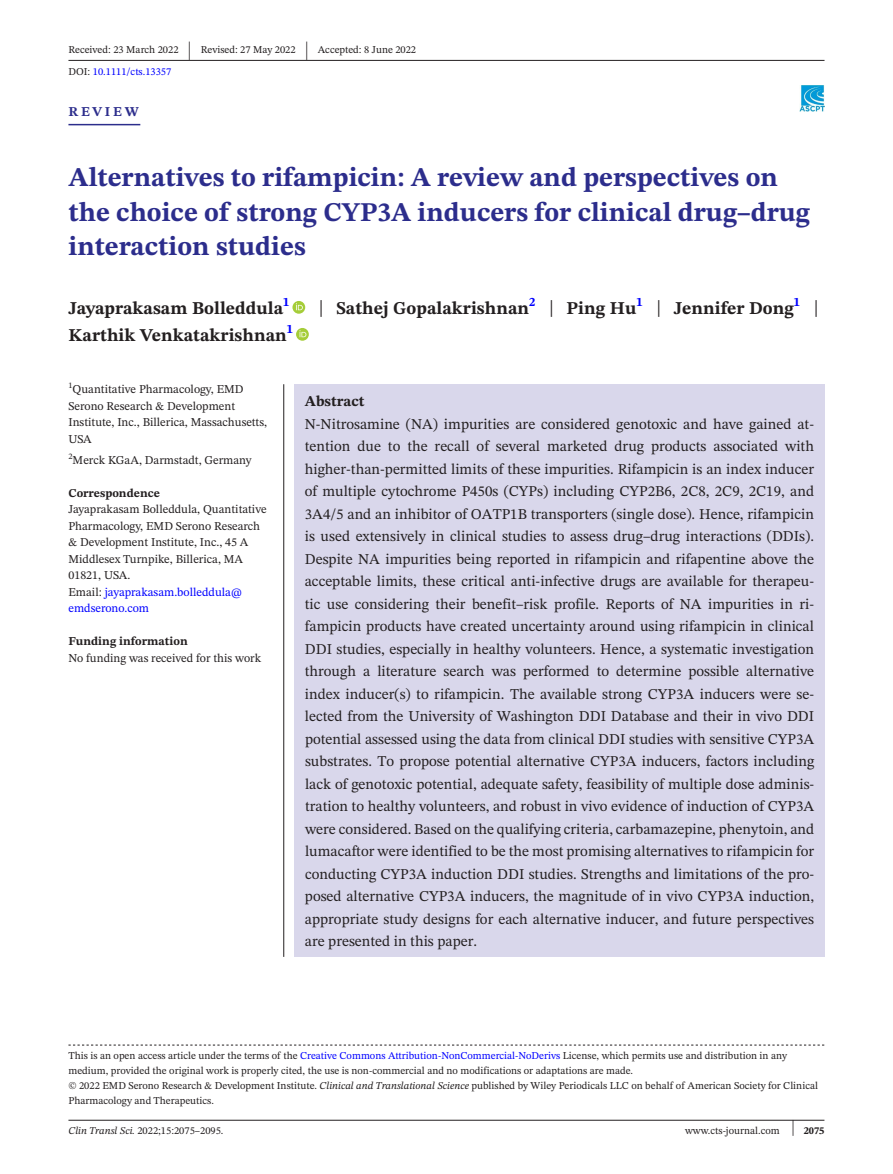
<style>
.page{position:relative;width:893px;height:1174px;background:#fff}
.page>*{position:absolute;margin:0;border:0;box-sizing:border-box;transform-origin:0 0}
.t1{font:700 27px/34.5px "STIX Two Text";color:#2c2d8c}
.t2{font:25.65px "STIX Two Text";color:#231f20;scale:.49 1}
.t3{font:700 18px "STIX Two Text";color:#231f20}
.t4{font:15px/22.5px "STIX Two Text";color:#231f20;text-align:justify}
.t5{font:700 15px "STIX Two Text";color:#231f20}
.t6{font:700 13.5px "STIX Two Text";letter-spacing:.2em;color:#2c2d8c}
.t7{font:12px/16.5px "STIX Two Text";color:#231f20}
.t8{font:700 12px "STIX Two Text";color:#231f20}
.t9{font:10.5px/15px "STIX Two Text";color:#231f20}
.t10{font:10.5px "STIX Two Text";color:#00f}
.s1{color:#231f20}
.s2{font-weight:400;font-size:23.4px}
.s3{color:#00f}
.s4{font-style:italic}
.s5{font-size:22.2px}
.s6{font-weight:700}
</style>
<div class="page">
<hr style="left:68px;top:1119px;width:756px;height:1px;background:#231f20">
<img style="left:799px;top:85px;width:25px;height:26px">
<hr style="left:68px;top:60px;width:756px;height:1px;background:#231f20">
<hr style="left:68px;top:124px;width:72px;height:1px;background:#2c2d8c">
<svg style="left:292px;top:301px;width:13px;height:13px"></svg>
<svg style="left:296px;top:303px;width:7px;height:7px"></svg>
<svg style="left:296px;top:328px;width:13px;height:13px"></svg>
<svg style="left:299px;top:330px;width:7px;height:7px"></svg>
<svg style="left:68px;top:1044px;width:756px;height:1px"></svg>
<div style="left:294px;top:384px;width:530px;height:573px;background:#d9d7eb"></div>
<hr style="left:283px;top:384px;width:1px;height:573px;background:#231f20">
<p class="t9" style="left:68px;top:42px;width:112px">Received: 23 March 2022</p>
<h2 class="t2" style="left:188px;top:32px;width:8px">|</h2>
<p class="t9" style="left:201px;top:42px;width:96px">Revised: 27 May 2022</p>
<h2 class="t2" style="left:305px;top:32px;width:8px">|</h2>
<p class="t9" style="left:318px;top:42px;width:100px">Accepted: 8 June 2022</p>
<p class="t10" style="left:68px;top:64px;width:104px"><span class="s1">DOI:</span> 10.1111/cts.13357</p>
<p class="t6" style="left:68px;top:101px;width:72px">REVIEW</p>
<h1 class="t1" style="left:68px;top:161px;width:743px">Alternatives to rifampicin: A review and perspectives on the choice of strong CYP3A inducers for clinical drug–drug interaction studies</h1>
<p class="t3" style="left:68px;top:295px;width:222px">Jayaprakasam Bolleddula<sup>1</sup></p>
<p class="t3" style="left:319px;top:295px;width:501px"><span class="s2">|</span> Sathej Gopalakrishnan<sup>2</sup> <span class="s2">|</span> Ping Hu<sup>1</sup> <span class="s2">|</span> Jennifer Dong<sup>1</sup> <span class="s2">|</span></p>
<p class="t3" style="left:68px;top:322px;width:226px">Karthik Venkatakrishnan<sup>1</sup></p>
<p class="t7" style="left:68px;top:381px;width:200px"><sup>1</sup>Quantitative Pharmacology, EMD<br>Serono Research &amp; Development<br>Institute, Inc., Billerica, Massachusetts,<br>USA</p>
<p class="t7" style="left:68px;top:451px;width:185px"><sup>2</sup>Merck KGaA, Darmstadt, Germany</p>
<p class="t8" style="left:68px;top:484px;width:93px">Correspondence</p>
<p class="t7" style="left:68px;top:501px;width:200px">Jayaprakasam Bolleddula, Quantitative<br>Pharmacology, EMD Serono Research &amp; Development Institute, Inc., 45 A<br>Middlesex Turnpike, Billerica, MA<br>01821, USA.<br>Email: <span class="s3">jayaprakasam.bolleddula@ emdserono.com</span></p>
<p class="t8" style="left:68px;top:633px;width:121px">Funding information</p>
<p class="t7" style="left:68px;top:649px;width:194px">No funding was received for this work</p>
<p class="t5" style="left:305px;top:390px;width:61px">Abstract</p>
<p class="t4" style="left:305px;top:412px;width:511px">N-Nitrosamine (NA) impurities are considered genotoxic and have gained at&shy;tention due to the recall of several marketed drug products associated with higher-than-permitted limits of these impurities. Rifampicin is an index inducer of multiple cytochrome P450s (CYPs) including CYP2B6, 2C8, 2C9, 2C19, and 3A4/5 and an inhibitor of OATP1B transporters (single dose). Hence, rifampicin is used extensively in clinical studies to assess drug–drug interactions (DDIs).<br>Despite NA impurities being reported in rifampicin and rifapentine above the acceptable limits, these critical anti-infective drugs are available for therapeu&shy;tic use considering their benefit–risk profile. Reports of NA impurities in ri&shy;fampicin products have created uncertainty around using rifampicin in clinical DDI studies, especially in healthy volunteers. Hence, a systematic investigation through a literature search was performed to determine possible alternative index inducer(s) to rifampicin. The available strong CYP3A inducers were se&shy;lected from the University of Washington DDI Database and their in vivo DDI potential assessed using the data from clinical DDI studies with sensitive CYP3A substrates. To propose potential alternative CYP3A inducers, factors including lack of genotoxic potential, adequate safety, feasibility of multiple dose adminis&shy;tration to healthy volunteers, and robust in vivo evidence of induction of CYP3A were considered. Based on the qualifying criteria, carbamazepine, phenytoin, and lumacaftor were identified to be the most promising alternatives to rifampicin for conducting CYP3A induction DDI studies. Strengths and limitations of the pro&shy;posed alternative CYP3A inducers, the magnitude of in vivo CYP3A induction, appropriate study designs for each alternative inducer, and future perspectives are presented in this paper.</p>
<p class="t9" style="left:68px;top:1048px;width:751px">This is an open access article under the terms of the <span class="s3">Creative Commons Attribution-NonCommercial-NoDerivs</span> License, which permits use and distribution in any medium, provided the original work is properly cited, the use is non-commercial and no modifications or adaptations are made.<br>© 2022 EMD Serono Research &amp; Development Institute. <span class="s4">Clinical and Translational Science</span> published by Wiley Periodicals LLC on behalf of American Society for Clinical Pharmacology and Therapeutics.</p>
<p class="t9" style="left:68px;top:1123px;width:157px"><span class="s4">Clin Transl Sci.</span> 2022;15:2075–2095.</p>
<p class="t9" style="left:685px;top:1123px;width:141px">www.cts-journal.com <span class="s5">|</span> <span class="s6">2075</span></p>
</div>
